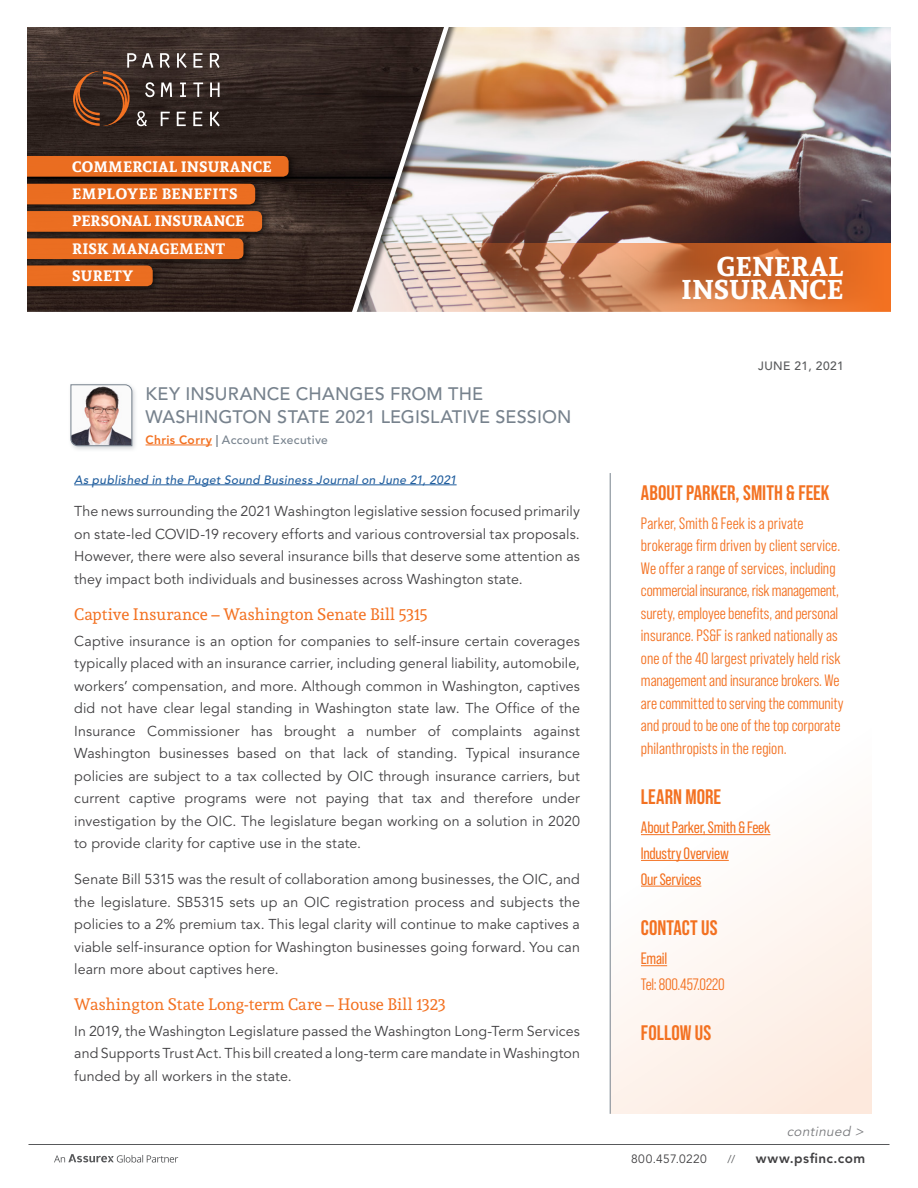
<style>
.page{position:relative;width:918px;height:1188px;background:#fff}
.page>*{position:absolute;margin:0;border:0;box-sizing:border-box;transform-origin:0 0}
.t1{font:700 27px/23.2px "Andada";color:#fff;text-align:right}
.t2{font:700 21px "Bebas Neue Pro";letter-spacing:.005em;color:#f37121}
.t3{font:500 18px/22.5px "Avenir LT Std";letter-spacing:.005em;color:#77828d}
.t4{font:16.5px/22.5px "Bebas Neue Pro Middle";color:#f37121}
.t5{font:16.5px "Andada";letter-spacing:.005em;color:#f37121}
.t6{font:16.5px/25.8px "Bebas Neue Pro";letter-spacing:-.015em;color:#f37121}
.t7{font:700 15px/27.3px "Andada";letter-spacing:.015em;color:#fff}
.t8{font:14.25px/22.5px "Avenir LT Std";letter-spacing:.01em;color:#414042;text-align:justify}
.t9{font:800 13.5px "Avenir LT Std";letter-spacing:.04em;color:#414042}
.t10{font:italic 13.5px "Avenir LT Std";color:#797a7d}
.t11{font:italic 500 12px "Avenir LT Std";letter-spacing:.03em;color:#215e9e}
.t12{font:500 12px "Avenir LT Std";letter-spacing:.03em;color:#77828d}
.t13{font:12px "Avenir LT Std";letter-spacing:.03em;color:#414042}
.t14{font:500 12px "Avenir LT Std";letter-spacing:.03em;color:#58595b}
.t15{font:11.25px "Avenir LT Std";color:#58595b}
.s1{font-weight:800;color:#f37121}
.s2{font-weight:800}
</style>
<div class="page">
<hr style="left:28px;top:1144px;width:862px;height:1px;background:#58595b">
<svg style="left:54px;top:1154px;width:124px;height:9px"></svg>
<div style="left:610px;top:437px;width:262px;height:677px;background:linear-gradient(to bottom,#fff,#fdf1ea)"></div>
<hr style="left:641px;top:834px;width:129px;height:1px;background:#f37121">
<hr style="left:641px;top:860px;width:88px;height:1px;background:#f37121">
<hr style="left:641px;top:886px;width:60px;height:1px;background:#f37121">
<svg style="left:641px;top:965px;width:26px;height:1px"></svg>
<hr style="left:610px;top:473px;width:1px;height:641px;background:#77828d">
<hr style="left:146px;top:445px;width:66px;height:1px;background:#f37121">
<hr style="left:74px;top:485px;width:383px;height:1px;background:#215e9e">
<div style="left:68px;top:382px;width:70px;height:70px;background:#77828d;opacity:.35"></div>
<svg style="left:71px;top:384px;width:61px;height:62px"></svg>
<img style="left:27px;top:27px;width:864px;height:285px">
<p class="t7" style="left:72px;top:152px;width:201px">COMMERCIAL INSURANCE<br>EMPLOYEE BENEFITS<br>PERSONAL INSURANCE<br>RISK MANAGEMENT<br>SURETY</p>
<p class="t3" style="left:146px;top:383px;width:428px">KEY INSURANCE CHANGES FROM THE<br>WASHINGTON STATE 2021 LEGISLATIVE SESSION</p>
<p class="t12" style="left:146px;top:433px;width:184px"><span class="s1">Chris Corry</span> <span class="s2">|</span> Account Executive</p>
<p class="t11" style="left:74px;top:473px;width:384px">As published in the Puget Sound Business Journal on June 21, 2021</p>
<p class="t8" style="left:74px;top:501px;width:507px">The news surrounding the 2021 Washington legislative session focused primarily on state-led COVID-19 recovery efforts and various controversial tax proposals.<br>However, there were also several insurance bills that deserve some attention as they impact both individuals and businesses across Washington state.</p>
<p class="t5" style="left:74px;top:603px;width:355px">Captive Insurance – Washington Senate Bill 5315</p>
<p class="t8" style="left:74px;top:630px;width:507px">Captive insurance is an option for companies to self-insure certain coverages typically placed with an insurance carrier, including general liability, automobile, workers’ compensation, and more. Although common in Washington, captives did not have clear legal standing in Washington state law. The Office of the Insurance Commissioner has brought a number of complaints against Washington businesses based on that lack of standing. Typical insurance policies are subject to a tax collected by OIC through insurance carriers, but current captive programs were not paying that tax and therefore under investigation by the OIC. The legislature began working on a solution in 2020 to provide clarity for captive use in the state.</p>
<p class="t8" style="left:74px;top:868px;width:507px">Senate Bill 5315 was the result of collaboration among businesses, the OIC, and the legislature. SB5315 sets up an OIC registration process and subjects the policies to a 2% premium tax. This legal clarity will continue to make captives a viable self-insurance option for Washington businesses going forward. You can learn more about captives here.</p>
<p class="t5" style="left:74px;top:994px;width:373px">Washington State Long-term Care – House Bill 1323</p>
<p class="t8" style="left:74px;top:1020px;width:507px">In 2019, the Washington Legislature passed the Washington Long-Term Services and Supports Trust Act. This bill created a long-term care mandate in Washington funded by all workers in the state.</p>
<h1 class="t1" style="left:681px;top:254px;width:164px">GENERAL<br>INSURANCE</h1>
<p class="t14" style="left:758px;top:359px;width:87px">JUNE 21, 2021</p>
<h2 class="t2" style="left:641px;top:480px;width:190px">ABOUT PARKER, SMITH &amp; FEEK</h2>
<p class="t4" style="left:641px;top:512px;width:204px">Parker, Smith &amp; Feek is a private brokerage firm driven by client service.<br>We offer a range of services, including commercial insurance, risk management, surety, employee benefits, and personal insurance. PS&amp;F is ranked nationally as one of the 40 largest privately held risk management and insurance brokers. We are committed to serving the community and proud to be one of the top corporate philanthropists in the region.</p>
<h2 class="t2" style="left:641px;top:785px;width:82px">LEARN MORE</h2>
<p class="t6" style="left:641px;top:815px;width:131px">About Parker, Smith &amp; Feek<br>Industry Overview<br>Our Services</p>
<h2 class="t2" style="left:641px;top:916px;width:78px">CONTACT US</h2>
<p class="t6" style="left:641px;top:946px;width:28px">Email</p>
<p class="t4" style="left:641px;top:973px;width:85px">Tel: 800.457.0220</p>
<h2 class="t2" style="left:641px;top:1021px;width:72px">FOLLOW US</h2>
<p class="t10" style="left:787px;top:1123px;width:81px">continued &gt;</p>
<p class="t13" style="left:631px;top:1152px;width:77px">800.457.0220</p>
<p class="t15" style="left:727px;top:1152px;width:9px">//</p>
<p class="t9" style="left:756px;top:1150px;width:111px">www.psfinc.com</p>
</div>
